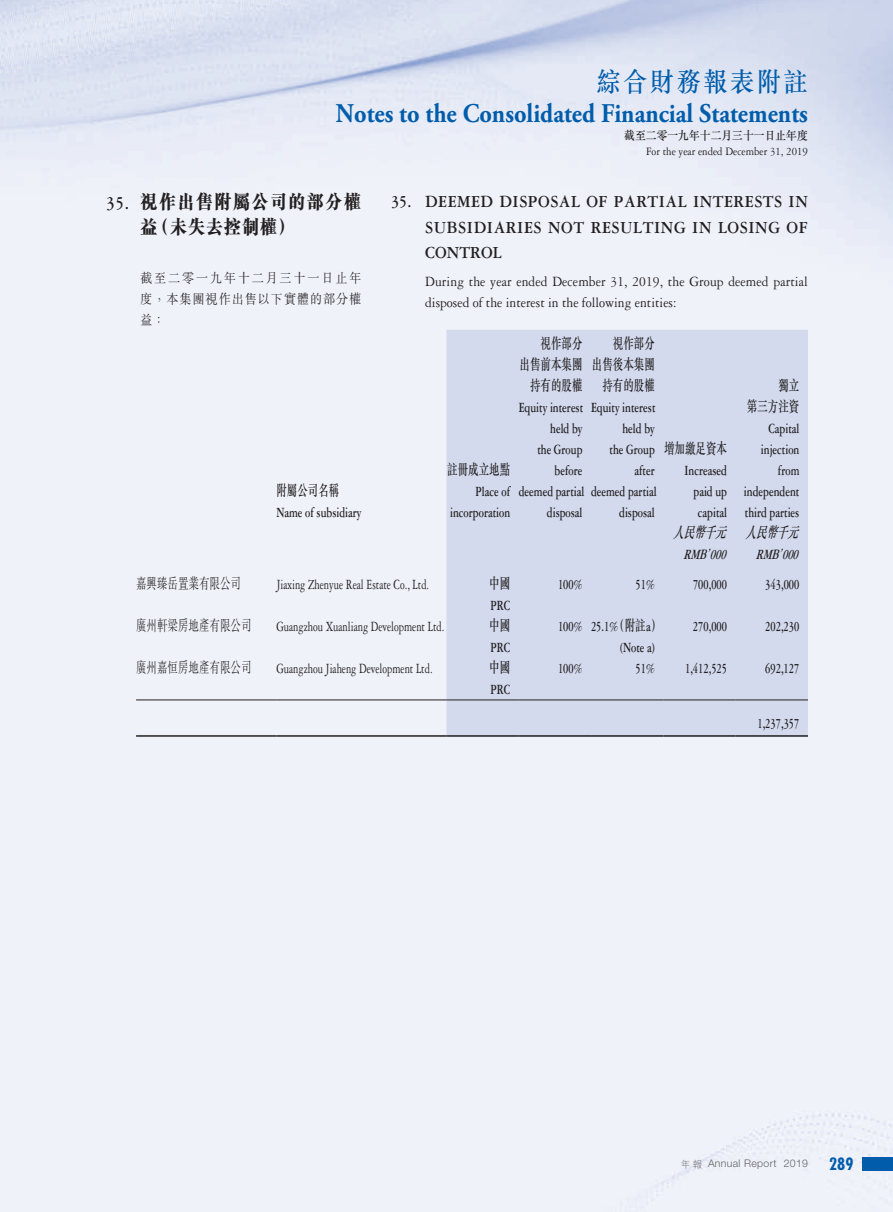
<style>
.page{position:relative;width:893px;height:1212px;background:#fff}
.page>*{position:absolute;margin:0;border:0;box-sizing:border-box;transform-origin:0 0}
.t1{font:700 27px "Adobe Garamond Pro";color:#015dab;scale:.9 1}
.t2{font:500 27px "M Sung HK";letter-spacing:.1em;color:#015dab;scale:.9 1}
.t3{font:800 19.5px/25.5px "M Sung HK";letter-spacing:.055em;color:#231f20;scale:.9 1}
.t4{font:700 18px/25.5px "Garamond 3 LT Std";letter-spacing:.03em;color:#231f20;text-align:justify;scale:.9 1}
.t5{font:700 condensed 16.5px "Futura Std";color:#015dab}
.t6{font:700 15px "Garamond 3 LT Std";color:#231f20;scale:.7 1}
.t7{font:15px/21px "Garamond 3 LT Std";color:#231f20;scale:.9 1}
.t8{font:15px "Garamond 3 LT Std";color:#231f20;scale:.7 1}
.t9{font:500 15px "M Sung HK";color:#231f20;scale:.7 1}
.t10{font:300 15px "M Sung HK";color:#231f20;scale:.7 1}
.t11{font:italic 700 15px "Garamond 3 LT Std";color:#231f20;scale:.7 1}
.t12{font:italic 500 15px "M Sung HK";color:#231f20;scale:.7 1}
.t13{font:300 13.5px/21px "M Sung HK";letter-spacing:.145em;color:#231f20;text-align:justify;scale:.9 1}
.t14{font:12px "Garamond 3 LT Std";color:#231f20;scale:.9 1}
.t15{font:500 12px "M Sung HK";color:#231f20;scale:.9 1}
.t16{font:300 10.5px "Helvetica Neue LT Std";letter-spacing:.03em;color:#636366}
.s1{font-family:"M Sung HK";font-weight:500}
.s2{font-family:"Garamond 3 LT Std";font-weight:700}
.s3{font-family:"M Hei HK";font-size:9.75px}
</style>
<div class="page">
<img style="left:0;top:0;width:893px;height:1212px">
<div style="left:862px;top:1157px;width:31px;height:13px;background:#015dab"></div>
<div style="left:446px;top:330px;width:362px;height:405px;background:#d3daee"></div>
<hr style="left:136px;top:699px;width:140px;height:1px;background:#231f20">
<hr style="left:276px;top:699px;width:170px;height:1px;background:#231f20">
<hr style="left:446px;top:699px;width:73px;height:1px;background:#231f20">
<hr style="left:519px;top:699px;width:72px;height:1px;background:#231f20">
<hr style="left:591px;top:699px;width:72px;height:1px;background:#231f20">
<hr style="left:663px;top:699px;width:73px;height:1px;background:#231f20">
<hr style="left:736px;top:699px;width:72px;height:1px;background:#231f20">
<hr style="left:136px;top:735px;width:140px;height:2px;background:#231f20">
<hr style="left:276px;top:735px;width:170px;height:2px;background:#231f20">
<hr style="left:446px;top:735px;width:73px;height:2px;background:#231f20">
<hr style="left:519px;top:735px;width:72px;height:2px;background:#231f20">
<hr style="left:591px;top:735px;width:72px;height:2px;background:#231f20">
<hr style="left:663px;top:735px;width:73px;height:2px;background:#231f20">
<hr style="left:736px;top:735px;width:72px;height:2px;background:#231f20">
<h1 class="t2" style="left:596px;top:63px;width:236px">綜合財務報表附註</h1>
<h1 class="t1" style="left:336px;top:98px;width:526px">Notes to the Consolidated Financial Statements</h1>
<p class="t15" style="left:624px;top:127px;width:205px">截至二零一九年十二月三十一日止年度</p>
<p class="t14" style="left:646px;top:145px;width:181px">For the year ended December 31, 2019</p>
<p class="t4" style="left:425px;top:189px;width:427px;text-indent:-34px">35. DEEMED DISPOSAL OF PARTIAL INTERESTS IN SUBSIDIARIES NOT RESULTING IN LOSING OF CONTROL</p>
<p class="t7" style="left:425px;top:271px;width:427px">During the year ended December 31, 2019, the Group deemed partial disposed of the interest in the following entities:</p>
<p class="t9" style="left:541px;top:333px;width:62px">視作部分</p>
<p class="t9" style="left:613px;top:333px;width:62px">視作部分</p>
<p class="t9" style="left:520px;top:354px;width:195px">出售前本集團 出售後本集團</p>
<p class="t9" style="left:530px;top:375px;width:76px">持有的股權</p>
<p class="t9" style="left:602px;top:375px;width:76px">持有的股權</p>
<p class="t9" style="left:778px;top:375px;width:32px">獨立</p>
<p class="t6" style="left:519px;top:399px;width:197px">Equity interest Equity interest</p>
<p class="t9" style="left:747px;top:396px;width:77px">第三方注資</p>
<p class="t6" style="left:550px;top:420px;width:48px">held by</p>
<p class="t6" style="left:622px;top:420px;width:48px">held by</p>
<p class="t6" style="left:768px;top:420px;width:46px">Capital</p>
<p class="t6" style="left:537px;top:441px;width:66px">the Group</p>
<p class="t6" style="left:610px;top:441px;width:169px">the Group <span class="s1">增加繳足資本</span></p>
<p class="t6" style="left:761px;top:441px;width:57px">injection</p>
<p class="t9" style="left:447px;top:459px;width:91px">註冊成立地點</p>
<p class="t6" style="left:555px;top:462px;width:41px">before</p>
<p class="t6" style="left:634px;top:462px;width:31px">after</p>
<p class="t6" style="left:684px;top:462px;width:62px">Increased</p>
<p class="t6" style="left:778px;top:462px;width:32px">from</p>
<p class="t9" style="left:276px;top:480px;width:91px">附屬公司名稱</p>
<p class="t6" style="left:476px;top:483px;width:260px">Place of deemed partial deemed partial</p>
<p class="t6" style="left:694px;top:483px;width:153px">paid up independent</p>
<p class="t6" style="left:276px;top:504px;width:123px">Name of subsidiary</p>
<p class="t6" style="left:450px;top:504px;width:87px">incorporation</p>
<p class="t6" style="left:547px;top:504px;width:52px">disposal</p>
<p class="t6" style="left:619px;top:504px;width:52px">disposal</p>
<p class="t6" style="left:698px;top:504px;width:146px">capital third parties</p>
<p class="t12" style="left:673px;top:522px;width:187px">人民幣千元 人民幣千元</p>
<p class="t11" style="left:683px;top:546px;width:68px">RMB’000</p>
<p class="t11" style="left:756px;top:546px;width:68px">RMB’000</p>
<h2 class="t3" style="left:140px;top:188px;width:247px;text-indent:-34px"><span class="s2">35.</span> 視作出售附屬公司的部分權益（未失去控制權）</h2>
<p class="t13" style="left:140px;top:267px;width:247px">截至二零一九年十二月三十一日止年度，本集團視作出售以下實體的部分權益：</p>
<p class="t10" style="left:136px;top:573px;width:152px">嘉興臻岳置業有限公司</p>
<p class="t8" style="left:276px;top:576px;width:220px">Jiaxing Zhenyue Real Estate Co., Ltd.</p>
<p class="t9" style="left:489px;top:573px;width:32px">中國</p>
<p class="t6" style="left:558px;top:576px;width:36px">100%</p>
<p class="t6" style="left:636px;top:576px;width:29px">51%</p>
<p class="t6" style="left:693px;top:576px;width:50px">700,000</p>
<p class="t6" style="left:765px;top:576px;width:50px">343,000</p>
<p class="t6" style="left:490px;top:597px;width:30px">PRC</p>
<p class="t10" style="left:136px;top:615px;width:166px">廣州軒梁房地產有限公司</p>
<p class="t8" style="left:276px;top:618px;width:241px">Guangzhou Xuanliang Development Ltd.</p>
<p class="t9" style="left:489px;top:615px;width:32px">中國</p>
<p class="t6" style="left:558px;top:618px;width:149px">100% 25.1%<span class="s1">（附註</span>a<span class="s1">）</span></p>
<p class="t6" style="left:693px;top:618px;width:50px">270,000</p>
<p class="t6" style="left:765px;top:618px;width:50px">202,230</p>
<p class="t6" style="left:490px;top:639px;width:30px">PRC</p>
<p class="t6" style="left:620px;top:639px;width:51px">(Note a)</p>
<p class="t10" style="left:136px;top:657px;width:166px">廣州嘉恒房地產有限公司</p>
<p class="t8" style="left:276px;top:660px;width:225px">Guangzhou Jiaheng Development Ltd.</p>
<p class="t9" style="left:489px;top:657px;width:32px">中國</p>
<p class="t6" style="left:558px;top:660px;width:36px">100%</p>
<p class="t6" style="left:636px;top:660px;width:29px">51%</p>
<p class="t6" style="left:685px;top:660px;width:62px">1,412,525</p>
<p class="t6" style="left:765px;top:660px;width:50px">692,127</p>
<p class="t6" style="left:490px;top:681px;width:30px">PRC</p>
<p class="t6" style="left:757px;top:715px;width:62px">1,237,357</p>
<p class="t16" style="left:681px;top:1157px;width:129px"><span class="s3">年報</span> Annual Report 2019</p>
<p class="t5" style="left:829px;top:1154px;width:26px">289</p>
</div>
